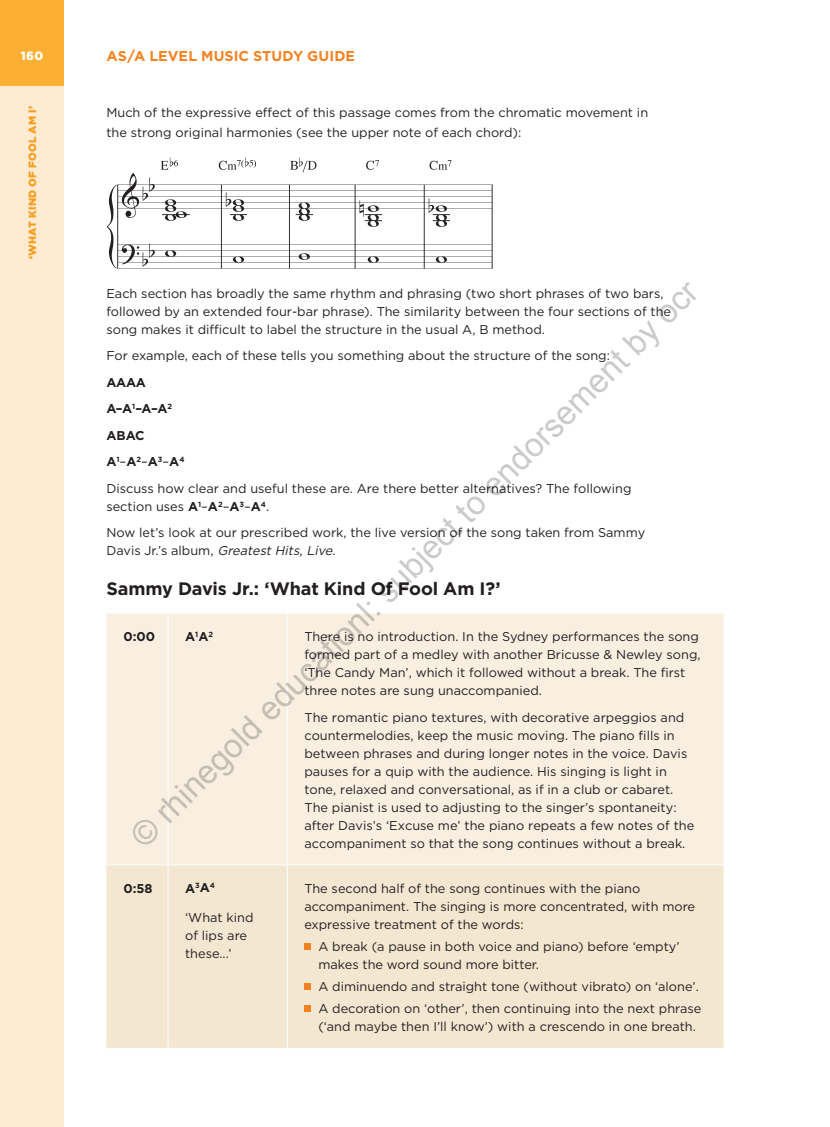
<style>
.page{position:relative;width:830px;height:1127px;background:#fff}
.page>*{position:absolute;margin:0;border:0;box-sizing:border-box;transform-origin:0 0}
.t1{font:32.85px "Arial";color:rgb(0 0 0/.21)}
.t2{font:700 18px "Gotham";letter-spacing:-.01em;color:#231f20}
.t3{font:700 14.25px "Gotham";letter-spacing:.005em;color:#f58220}
.t4{font:12.75px/18px "Gotham";color:#231f20}
.t5{font:700 12.75px "Gotham";color:#231f20}
.t6{font:900 12px "Gotham";color:#fff}
.t7{font:900 10.5px "Gotham";letter-spacing:.025em;color:#f89c1c}
.s1{font-weight:700}
.s2{font-style:italic}
</style>
<div class="page">
<div style="left:106px;top:614px;width:617px;height:250px;background:#f8efe1"></div>
<div style="left:106px;top:865px;width:617px;height:183px;background:#f4e7d1"></div>
<hr style="left:168px;top:614px;width:1px;height:250px;background:#fff">
<hr style="left:287px;top:614px;width:1px;height:250px;background:#fff">
<hr style="left:168px;top:865px;width:1px;height:183px;background:#fff">
<hr style="left:287px;top:865px;width:1px;height:183px;background:#fff">
<svg style="left:304px;top:943px;width:6px;height:6px"></svg>
<svg style="left:304px;top:983px;width:6px;height:6px"></svg>
<div style="left:304px;top:1005px;width:6px;height:7px;background:#f58220"></div>
<img style="left:106px;top:157px;width:387px;height:112px">
<div style="left:0;top:0;width:64px;height:1127px;background:#feecd2"></div>
<div style="left:0;top:0;width:64px;height:85px;background:#fbb033"></div>
<p class="t6" style="left:21px;top:49px;width:24px">160</p>
<p class="t7" style="left:26px;top:259px;width:155px;rotate:-90deg">‘WHAT KIND OF FOOL AM I’</p>
<p class="t3" style="left:106px;top:48px;width:250px">AS/A LEVEL MUSIC STUDY GUIDE</p>
<p class="t4" style="left:106px;top:102px;width:543px;line-height:19.8px">Much of the expressive effect of this passage comes from the chromatic movement in the strong original harmonies (see the upper note of each chord):</p>
<h1 class="t1" style="left:122px;top:825px;width:786px;rotate:-45deg">© rhinegold educationl: subject to endorsement by ocr</h1>
<p class="t4" style="left:106px;top:284px;width:566px">Each section has broadly the same rhythm and phrasing (two short phrases of two bars, followed by an extended four-bar phrase). The similarity between the four sections of the song makes it difficult to label the structure in the usual A, B method.</p>
<p class="t4" style="left:106px;top:347px;width:505px">For example, each of these tells you something about the structure of the song:</p>
<p class="t4" style="left:106px;top:369px;width:526px;line-height:26.5px"><span class="s1">AAAA<br>A–A</span><sup>1</sup><span class="s1">–A–A</span><sup>2<br></sup><span class="s1">ABAC<br>A</span><sup>1</sup>–<span class="s1">A</span><sup>2</sup>–<span class="s1">A</span><sup>3</sup>–<span class="s1">A</span><sup>4<br></sup>Discuss how clear and useful these are. Are there better alternatives? The following</p>
<p class="t4" style="left:106px;top:493px;width:540px;line-height:26.5px">section uses <span class="s1">A</span><sup>1</sup>–<span class="s1">A</span><sup>2</sup>–<span class="s1">A</span><sup>3</sup>–<span class="s1">A</span><sup>4</sup>.<br>Now let’s look at our prescribed work, the live version of the song taken from Sammy</p>
<p class="t4" style="left:106px;top:542px;width:230px">D a v i s J r. ’ s a l b u m , <span class="s2">Greatest Hits, Live</span>.</p>
<h2 class="t2" style="left:106px;top:578px;width:395px">Sammy Davis Jr.: ‘What Kind Of Fool Am I?’</h2>
<p class="t5" style="left:123px;top:629px;width:33px">0:00</p>
<p class="t5" style="left:185px;top:629px;width:29px">A<sup>1</sup>A<sup>2</sup></p>
<p class="t4" style="left:304px;top:627px;width:397px">There is no introduction. In the Sydney performances the song formed part of a medley with another Bricusse &amp; Newley song, ‘The Candy Man’, which it followed without a break. The first three notes are sung unaccompanied.</p>
<p class="t4" style="left:304px;top:708px;width:391px">The romantic piano textures, with decorative arpeggios and countermelodies, keep the music moving. The piano fills in between phrases and during longer notes in the voice. Davis pauses for a quip with the audience. His singing is light in tone, relaxed and conversational, as if in a club or cabaret.<br>The pianist is used to adjusting to the singer’s spontaneity: after Davis’s ‘Excuse me’ the piano repeats a few notes of the accompaniment so that the song continues without a break.</p>
<p class="t5" style="left:123px;top:880px;width:31px">0:58</p>
<p class="t5" style="left:185px;top:880px;width:31px">A<sup>3</sup>A<sup>4</sup></p>
<p class="t4" style="left:185px;top:909px;width:70px">‘What kind of lips are these...’</p>
<p class="t4" style="left:304px;top:879px;width:392px">The second half of the song continues with the piano accompaniment. The singing is more concentrated, with more expressive treatment of the words:</p>
<p class="t4" style="left:318px;top:937px;width:362px">A break (a pause in both voice and piano) before ‘empty’ makes the word sound more bitter.</p>
<p class="t4" style="left:318px;top:975px;width:384px;line-height:22.2px">A diminuendo and straight tone (without vibrato) on ‘alone’.<br>A decoration on ‘other’, then continuing into the next phrase</p>
<p class="t4" style="left:318px;top:1017px;width:379px">(‘and maybe then I’ll know’) with a crescendo in one breath.</p>
</div>
